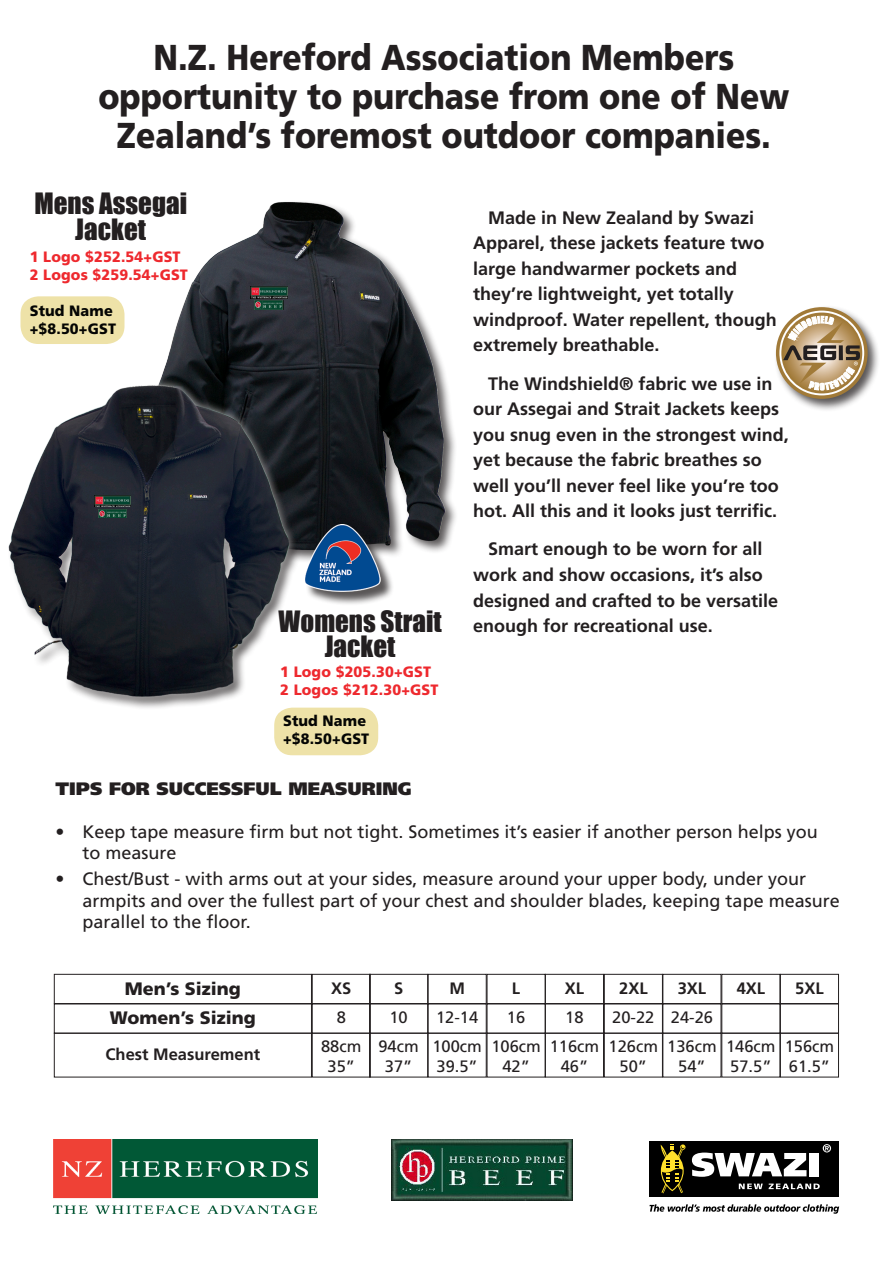
<style>
.page{position:relative;width:893px;height:1263px;background:#fff}
.page>*{position:absolute;margin:0;border:0;box-sizing:border-box;transform-origin:0 0}
.t1{font:900 36px/39px "Frutiger";color:#231f20;text-align:center;scale:.88 1}
.t2{font:27px/25.5px "Impact";color:#231f20;text-align:center}
.t3{font:700 18px/25.5px "Frutiger";color:#231f20}
.t4{font:18px/21.6px "Frutiger";color:#231f20}
.t5{font:900 18px "Frutiger";color:#231f20}
.t6{font:900 18px "Frutiger";color:#231f20}
.t7{font:16.5px "Frutiger";color:#231f20}
.t8{font:700 16.5px "Frutiger";color:#231f20}
.t9{font:900 15px "Frutiger";letter-spacing:.01em;color:#ee292e;scale:.96 1}
.t10{font:900 15px "Frutiger";letter-spacing:.01em;color:#040503;scale:.96 1}
</style>
<div class="page">
<div style="left:274px;top:708px;width:104px;height:47px;background:#eee2a8;border-radius:18px"></div>
<div style="left:21px;top:296px;width:103px;height:48px;background:#eee2a8;border-radius:18px"></div>
<div style="left:54px;top:974px;width:258px;height:30px;border:1px solid #231f20"></div>
<div style="left:54px;top:1003px;width:258px;height:30px;border:1px solid #231f20"></div>
<div style="left:312px;top:974px;width:59px;height:30px;border:1px solid #231f20"></div>
<div style="left:312px;top:1003px;width:59px;height:30px;border:1px solid #231f20"></div>
<div style="left:369px;top:974px;width:59px;height:30px;border:1px solid #231f20"></div>
<div style="left:369px;top:1003px;width:59px;height:30px;border:1px solid #231f20"></div>
<div style="left:428px;top:974px;width:59px;height:30px;border:1px solid #231f20"></div>
<div style="left:428px;top:1003px;width:59px;height:30px;border:1px solid #231f20"></div>
<div style="left:487px;top:974px;width:59px;height:30px;border:1px solid #231f20"></div>
<div style="left:487px;top:1003px;width:59px;height:30px;border:1px solid #231f20"></div>
<div style="left:545px;top:974px;width:59px;height:30px;border:1px solid #231f20"></div>
<div style="left:545px;top:1003px;width:59px;height:30px;border:1px solid #231f20"></div>
<div style="left:604px;top:974px;width:59px;height:30px;border:1px solid #231f20"></div>
<div style="left:604px;top:1003px;width:59px;height:30px;border:1px solid #231f20"></div>
<div style="left:662px;top:974px;width:59px;height:30px;border:1px solid #231f20"></div>
<div style="left:662px;top:1003px;width:59px;height:30px;border:1px solid #231f20"></div>
<div style="left:721px;top:974px;width:59px;height:30px;border:1px solid #231f20"></div>
<div style="left:721px;top:1003px;width:59px;height:30px;border:1px solid #231f20"></div>
<div style="left:780px;top:974px;width:59px;height:30px;border:1px solid #231f20"></div>
<div style="left:780px;top:1003px;width:59px;height:30px;border:1px solid #231f20"></div>
<div style="left:54px;top:1033px;width:258px;height:44px;border:1px solid #231f20"></div>
<div style="left:312px;top:1033px;width:59px;height:44px;border:1px solid #231f20"></div>
<div style="left:369px;top:1033px;width:59px;height:44px;border:1px solid #231f20"></div>
<div style="left:428px;top:1033px;width:59px;height:44px;border:1px solid #231f20"></div>
<div style="left:487px;top:1033px;width:59px;height:44px;border:1px solid #231f20"></div>
<div style="left:545px;top:1033px;width:59px;height:44px;border:1px solid #231f20"></div>
<div style="left:604px;top:1033px;width:59px;height:44px;border:1px solid #231f20"></div>
<div style="left:662px;top:1033px;width:59px;height:44px;border:1px solid #231f20"></div>
<div style="left:721px;top:1033px;width:59px;height:44px;border:1px solid #231f20"></div>
<div style="left:780px;top:1033px;width:59px;height:44px;border:1px solid #231f20"></div>
<div style="left:649px;top:1141px;width:190px;height:55px;background:#000"></div>
<svg style="left:692px;top:1152px;width:114px;height:25px"></svg>
<div style="left:810px;top:1153px;width:9px;height:23px;background:#fff"></div>
<svg style="left:661px;top:1144px;width:25px;height:49px"></svg>
<svg style="left:823px;top:1144px;width:8px;height:8px"></svg>
<svg style="left:739px;top:1183px;width:24px;height:6px"></svg>
<svg style="left:769px;top:1183px;width:51px;height:6px"></svg>
<svg style="left:649px;top:1204px;width:190px;height:10px"></svg>
<img style="left:54px;top:1140px;width:264px;height:73px">
<div style="left:774px;top:305px;width:106px;height:107px;background:#231f20;opacity:.75"></div>
<svg style="left:778px;top:309px;width:88px;height:88px"></svg>
<div style="left:776px;top:307px;width:92px;height:92px;border:3px solid #a17a38;border-radius:50%"></div>
<div style="left:781px;top:313px;width:81px;height:80px;border:2px solid #a17a38;border-radius:50%"></div>
<svg style="left:783px;top:316px;width:77px;height:74px;background:#b69f7e"></svg>
<img style="left:162px;top:202px;width:294px;height:353px">
<div style="left:306px;top:526px;width:89px;height:80px;background:#231f20;opacity:.75"></div>
<img style="left:304px;top:524px;width:76px;height:67px">
<img style="left:8px;top:376px;width:296px;height:338px">
<img style="left:391px;top:1140px;width:182px;height:60px">
<img style="left:251px;top:287px;width:36px;height:11px">
<img style="left:254px;top:300px;width:29px;height:9px">
<img style="left:94px;top:496px;width:37px;height:11px">
<img style="left:98px;top:509px;width:29px;height:9px">
<p class="t1" style="left:153px;top:38px;width:661px">N.Z. Hereford Association Members</p>
<p class="t1" style="left:98px;top:77px;width:787px">opportunity to purchase from one of New<br>Zealand’s foremost outdoor companies.</p>
<p class="t2" style="left:34px;top:190px;width:154px">Mens Assegai<br>Jacket</p>
<p class="t9" style="left:30px;top:248px;width:159px">1 Logo $252.54+GST</p>
<p class="t9" style="left:30px;top:266px;width:166px">2 Logos $259.54+GST</p>
<p class="t10" style="left:30px;top:302px;width:88px">Stud Name</p>
<p class="t10" style="left:30px;top:320px;width:91px">+$8.50+GST</p>
<p class="t2" style="left:279px;top:608px;width:165px">Womens Strait<br>Jacket</p>
<p class="t9" style="left:280px;top:663px;width:159px">1 Logo $205.30+GST</p>
<p class="t9" style="left:280px;top:681px;width:166px">2 Logos $212.30+GST</p>
<p class="t10" style="left:283px;top:711px;width:88px">Stud Name</p>
<p class="t10" style="left:283px;top:729px;width:91px">+$8.50+GST</p>
<p class="t3" style="left:473px;top:205px;width:305px;text-indent:15px">Made in New Zealand by Swazi<br>Apparel, these jackets feature two large handwarmer pockets and they’re lightweight, yet totally windproof. Water repellent, though extremely breathable.</p>
<p class="t3" style="left:473px;top:370px;width:317px;text-indent:15px">The Windshield® fabric we use in our Assegai and Strait Jackets keeps you snug even in the strongest wind, yet because the fabric breathes so well you’ll never feel like you’re too hot. All this and it looks just terrific.</p>
<p class="t3" style="left:473px;top:536px;width:307px;text-indent:15px">Smart enough to be worn for all work and show occasions, it’s also designed and crafted to be versatile enough for recreational use.</p>
<p class="t5" style="left:55px;top:777px;width:358px">TIPS FOR SUCCESSFUL MEASURING</p>
<p class="t4" style="left:82px;top:820px;width:737px;text-indent:-27px">• Keep tape measure firm but not tight. Sometimes it’s easier if another person helps you to measure</p>
<p class="t4" style="left:82px;top:868px;width:759px;text-indent:-27px">• Chest/Bust - with arms out at your sides, measure around your upper body, under your armpits and over the fullest part of your chest and shoulder blades, keeping tape measure parallel to the floor.</p>
<p class="t6" style="left:125px;top:977px;width:118px">Men’s Sizing</p>
<p class="t6" style="left:110px;top:1007px;width:147px">Women’s Sizing</p>
<p class="t8" style="left:106px;top:1044px;width:156px">Chest Measurement</p>
<p class="t8" style="left:331px;top:978px;width:22px">XS</p>
<p class="t7" style="left:337px;top:1008px;width:11px">8</p>
<p class="t7" style="left:321px;top:1037px;width:42px">88cm</p>
<p class="t7" style="left:327px;top:1057px;width:29px">35”</p>
<p class="t8" style="left:394px;top:978px;width:11px">S</p>
<p class="t7" style="left:389px;top:1008px;width:20px">10</p>
<p class="t7" style="left:378px;top:1037px;width:42px">94cm</p>
<p class="t7" style="left:385px;top:1057px;width:29px">37”</p>
<p class="t8" style="left:449px;top:978px;width:17px">M</p>
<p class="t7" style="left:436px;top:1008px;width:44px">12-14</p>
<p class="t7" style="left:432px;top:1037px;width:51px">100cm</p>
<p class="t7" style="left:437px;top:1057px;width:43px">39.5”</p>
<p class="t8" style="left:512px;top:978px;width:10px">L</p>
<p class="t7" style="left:507px;top:1008px;width:20px">16</p>
<p class="t7" style="left:491px;top:1037px;width:51px">106cm</p>
<p class="t7" style="left:502px;top:1057px;width:29px">42”</p>
<p class="t8" style="left:565px;top:978px;width:21px">XL</p>
<p class="t7" style="left:565px;top:1008px;width:20px">18</p>
<p class="t7" style="left:550px;top:1037px;width:51px">116cm</p>
<p class="t7" style="left:561px;top:1057px;width:29px">46”</p>
<p class="t8" style="left:619px;top:978px;width:30px">2XL</p>
<p class="t7" style="left:612px;top:1008px;width:44px">20-22</p>
<p class="t7" style="left:609px;top:1037px;width:51px">126cm</p>
<p class="t7" style="left:620px;top:1057px;width:29px">50”</p>
<p class="t8" style="left:678px;top:978px;width:30px">3XL</p>
<p class="t7" style="left:671px;top:1008px;width:44px">24-26</p>
<p class="t7" style="left:667px;top:1037px;width:51px">136cm</p>
<p class="t7" style="left:678px;top:1057px;width:29px">54”</p>
<p class="t8" style="left:737px;top:978px;width:30px">4XL</p>
<p class="t8" style="left:795px;top:978px;width:30px">5XL</p>
<p class="t7" style="left:726px;top:1037px;width:51px">146cm</p>
<p class="t7" style="left:730px;top:1057px;width:43px">57.5”</p>
<p class="t7" style="left:785px;top:1037px;width:51px">156cm</p>
<p class="t7" style="left:789px;top:1057px;width:43px">61.5”</p>
</div>
